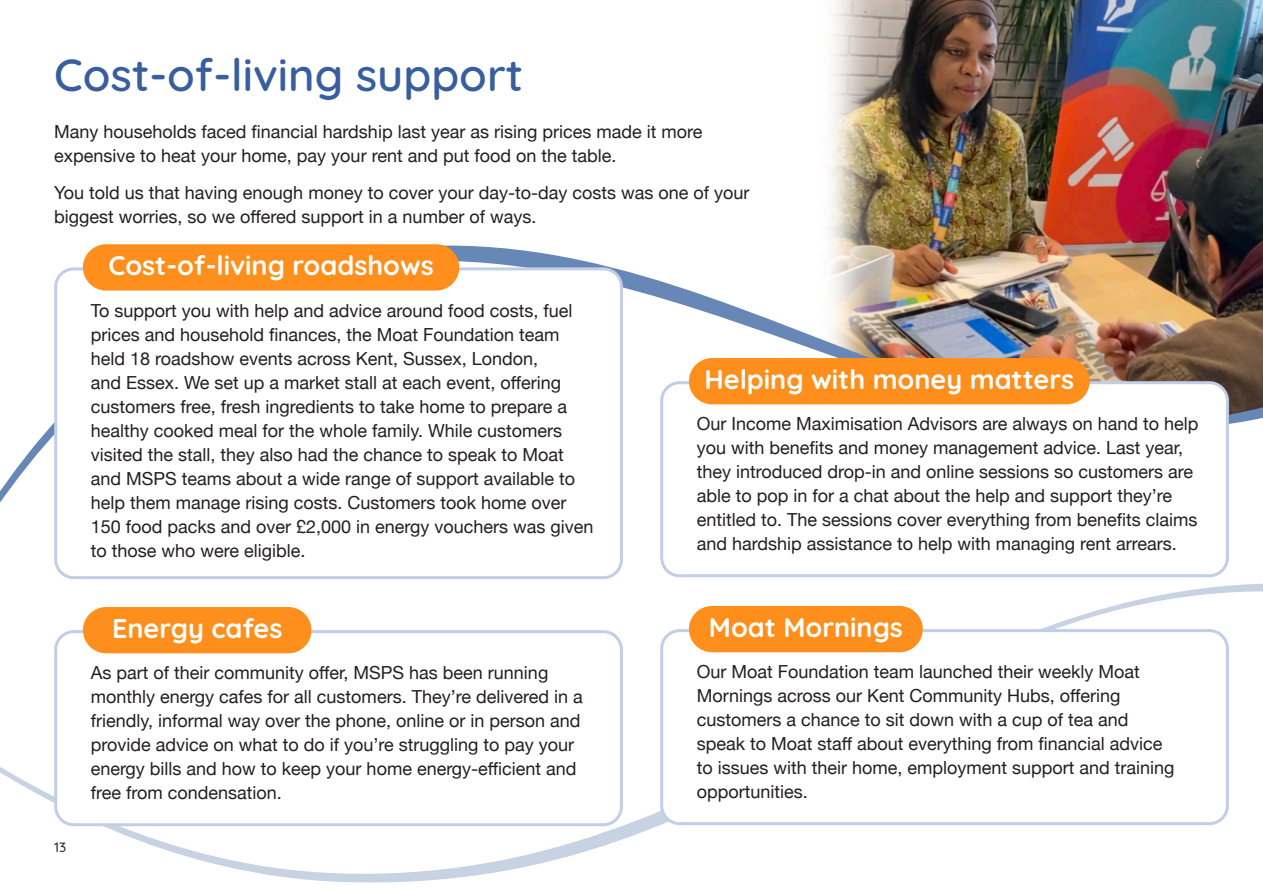
<style>
.page{position:relative;width:1263px;height:893px;background:#fff}
.page>*{position:absolute;margin:0;border:0;box-sizing:border-box;transform-origin:0 0}
.t1{font:600 45px "Quicksand";color:#385e9d}
.t2{font:700 27px "Quicksand";color:#fff}
.t3{font:18px/24px "Helvetica Neue";color:#231f20}
.t4{font:500 13.5px "Quicksand";color:#231f20}
</style>
<div class="page">
<img style="left:831px;top:0;width:432px;height:137px">
<svg style="left:143px;top:842px;width:471px;height:41px"></svg>
<img style="left:0;top:137px;width:1263px;height:705px">
<div style="left:56px;top:269px;width:565px;height:309px;background:#fff;border-radius:18px"></div>
<div style="left:54px;top:267px;width:569px;height:312px;border:3px solid #c2cee7;border-radius:18px"></div>
<div style="left:83px;top:244px;width:376px;height:47px;background:#fe8f1d;border-radius:23px"></div>
<div style="left:662px;top:383px;width:565px;height:193px;background:#fff;border-radius:18px"></div>
<div style="left:660px;top:381px;width:569px;height:196px;border:3px solid #c2cee7;border-radius:18px"></div>
<div style="left:689px;top:358px;width:401px;height:46px;background:#fe8f1d;border-radius:23px"></div>
<div style="left:662px;top:631px;width:565px;height:193px;background:#fff;border-radius:18px"></div>
<div style="left:660px;top:629px;width:569px;height:196px;border:3px solid #c2cee7;border-radius:18px"></div>
<div style="left:689px;top:606px;width:234px;height:46px;background:#fe8f1d;border-radius:23px"></div>
<div style="left:56px;top:632px;width:565px;height:193px;background:#fff;border-radius:18px"></div>
<div style="left:54px;top:630px;width:569px;height:196px;border:3px solid #c2cee7;border-radius:18px"></div>
<div style="left:83px;top:607px;width:228px;height:46px;background:#fe8f1d;border-radius:23px"></div>
<p class="t1" style="left:54px;top:40px;width:470px">Cost-of-living support</p>
<p class="t3" style="left:54px;top:121px;width:650px">Many households faced financial hardship last year as rising prices made it more expensive to heat your home, pay your rent and put food on the table.</p>
<p class="t3" style="left:54px;top:182px;width:697px">You told us that having enough money to cover your day-to-day costs was one of your biggest worries, so we offered support in a number of ways.</p>
<p class="t4" style="left:54px;top:837px;width:14px">13</p>
<p class="t2" style="left:108px;top:245px;width:327px">Cost-of-living roadshows</p>
<p class="t3" style="left:91px;top:299px;width:504px">To support you with help and advice around food costs, fuel prices and household finances, the Moat Foundation team held 18 roadshow events across Kent, Sussex, London,<br>and Essex. We set up a market stall at each event, offering customers free, fresh ingredients to take home to prepare a healthy cooked meal for the whole family. While customers visited the stall, they also had the chance to speak to Moat and MSPS teams about a wide range of support available to help them manage rising costs. Customers took home over 150 food packs and over £2,000 in energy vouchers was given to those who were eligible.</p>
<p class="t2" style="left:112px;top:607px;width:172px">Energy cafes</p>
<p class="t3" style="left:91px;top:662px;width:493px">As part of their community offer, MSPS has been running monthly energy cafes for all customers. They’re delivered in a friendly, informal way over the phone, online or in person and provide advice on what to do if you’re struggling to pay your energy bills and how to keep your home energy-efficient and free from condensation.</p>
<p class="t2" style="left:704px;top:359px;width:371px">Helping with money matters</p>
<p class="t3" style="left:697px;top:413px;width:503px">Our Income Maximisation Advisors are always on hand to help you with benefits and money management advice. Last year, they introduced drop-in and online sessions so customers are able to pop in for a chat about the help and support they’re entitled to. The sessions cover everything from benefits claims and hardship assistance to help with managing rent arrears.</p>
<p class="t2" style="left:709px;top:606px;width:195px">Moat Mornings</p>
<p class="t3" style="left:697px;top:661px;width:479px">Our Moat Foundation team launched their weekly Moat Mornings across our Kent Community Hubs, offering customers a chance to sit down with a cup of tea and speak to Moat staff about everything from financial advice to issues with their home, employment support and training opportunities.</p>
</div>
